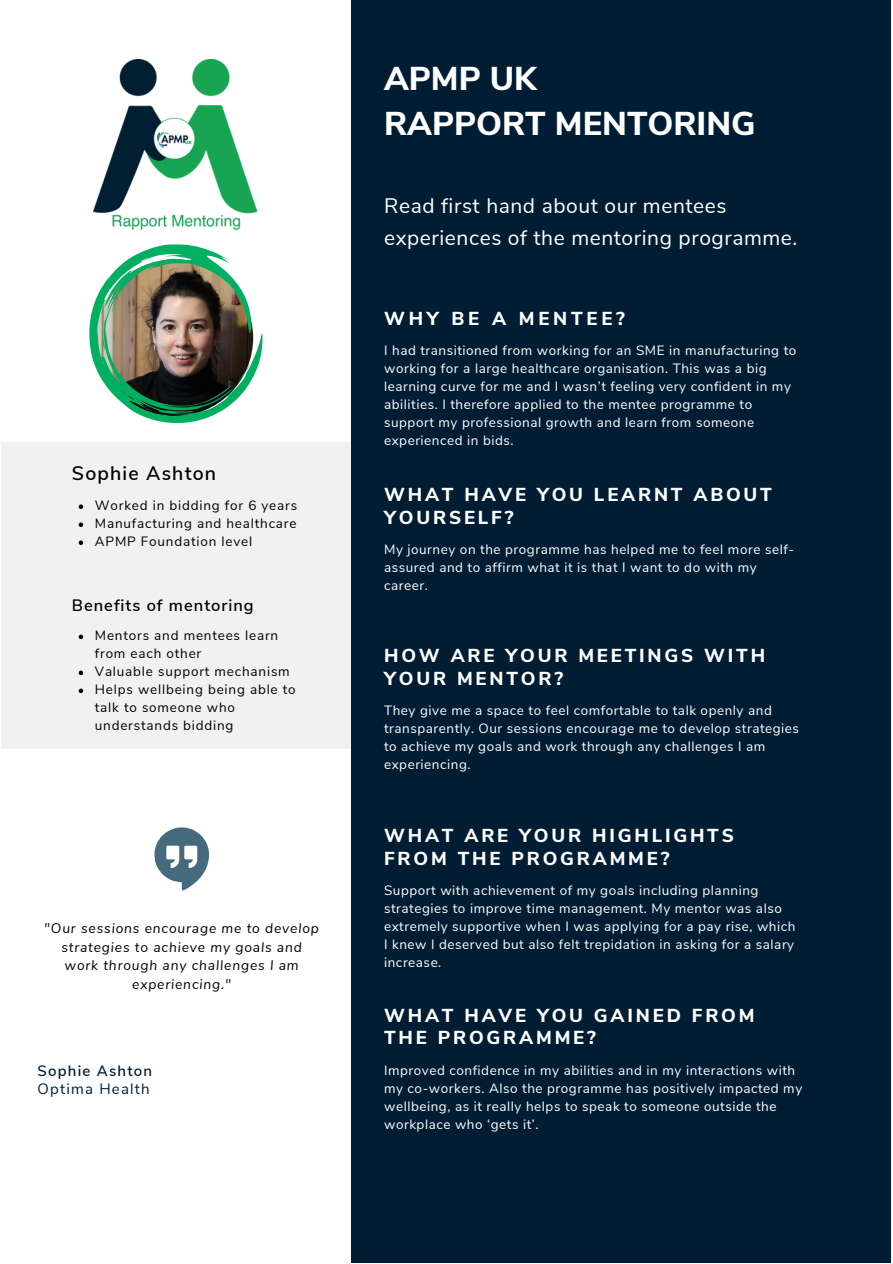
<style>
.page{position:relative;width:893px;height:1264px;background:#fff}
.page>*{position:absolute;margin:0;border:0;box-sizing:border-box;transform-origin:0 0}
.t1{font:800 33px/45px "Nunito Sans";color:#fff}
.t2{font:21px/32.5px "Nunito Sans";letter-spacing:.025em;color:#fff}
.t3{font:600 19.5px "Nunito Sans";letter-spacing:.06em;color:#000}
.t4{font:800 18.75px/22.5px "Nunito Sans";letter-spacing:.15em;color:#fff}
.t5{font:800 18.75px "Nunito Sans";letter-spacing:.2em;color:#fff}
.t6{font:600 16.5px "Nunito Sans";letter-spacing:.06em;color:#000}
.t7{font:600 15px "Nunito Sans";letter-spacing:.08em;color:#001d34}
.t8{font:15px "Nunito Sans";letter-spacing:.08em;color:#001d34}
.t9{font:italic 13.8px/18.8px "Nunito Sans";letter-spacing:.06em;color:#000;text-align:center}
.t10{font:13.5px/18px "Nunito Sans";letter-spacing:.04em;color:#fff}
.t11{font:13.5px/18px "Nunito Sans";letter-spacing:.06em;color:#000}
</style>
<div class="page">
<svg style="left:154px;top:827px;width:55px;height:63px"></svg>
<div style="left:1px;top:442px;width:350px;height:307px;background:#f1f1f1"></div>
<img style="left:89px;top:244px;width:173px;height:179px">
<div style="left:351px;top:0;width:540px;height:1262px;background:#001d34"></div>
<img style="left:93px;top:59px;width:163px;height:170px">
<svg style="left:79px;top:634px;width:4px;height:5px"></svg>
<svg style="left:79px;top:670px;width:4px;height:5px"></svg>
<svg style="left:79px;top:688px;width:4px;height:5px"></svg>
<svg style="left:79px;top:504px;width:4px;height:5px"></svg>
<svg style="left:79px;top:522px;width:4px;height:5px"></svg>
<svg style="left:79px;top:540px;width:4px;height:5px"></svg>
<h3 class="t3" style="left:72px;top:460px;width:146px">Sophie Ashton</h3>
<p class="t11" style="left:95px;top:496px;width:204px;text-align:justify">Worked in bidding for 6 years Manufacturing and healthcare APMP Foundation level</p>
<p class="t6" style="left:72px;top:594px;width:183px">Benefits of mentoring</p>
<p class="t11" style="left:95px;top:626px;width:202px">Mentors and mentees learn from each other<br>Valuable support mechanism<br>Helps wellbeing being able to talk to someone who understands bidding</p>
<p class="t9" style="left:44px;top:919px;width:276px">"Our sessions encourage me to develop strategies to achieve my goals and work through any challenges I am experiencing."</p>
<p class="t7" style="left:38px;top:1061px;width:116px">Sophie Ashton</p>
<p class="t8" style="left:38px;top:1079px;width:113px">Optima Health</p>
<h1 class="t1" style="left:384px;top:56px;width:373px">APMP UK<br>RAPPORT MENTORING</h1>
<h2 class="t2" style="left:384px;top:189px;width:415px">Read first hand about our mentees experiences of the mentoring programme.</h2>
<h3 class="t5" style="left:384px;top:306px;width:242px">WHY BE A MENTEE?</h3>
<p class="t10" style="left:384px;top:341px;width:413px">I had transitioned from working for an SME in manufacturing to working for a large healthcare organisation. This was a big learning curve for me and I wasn’t feeling very confident in my abilities. I therefore applied to the mentee programme to support my professional growth and learn from someone experienced in bids.</p>
<h3 class="t4" style="left:384px;top:483px;width:389px">WHAT HAVE YOU LEARNT ABOUT<br>YOURSELF?</h3>
<p class="t10" style="left:384px;top:540px;width:411px">My journey on the programme has helped me to feel more self&shy;assured and to affirm what it is that I want to do with my career.</p>
<h3 class="t4" style="left:384px;top:645px;width:382px">HOW ARE YOUR MEETINGS WITH<br>YOUR MENTOR?</h3>
<p class="t10" style="left:384px;top:701px;width:416px">They give me a space to feel comfortable to talk openly and transparently. Our sessions encourage me to develop strategies to achieve my goals and work through any challenges I am experiencing.</p>
<h3 class="t4" style="left:384px;top:824px;width:351px">WHAT ARE YOUR HIGHLIGHTS<br>FROM THE PROGRAMME?</h3>
<p class="t10" style="left:384px;top:881px;width:413px">Support with achievement of my goals including planning strategies to improve time management. My mentor was also extremely supportive when I was applying for a pay rise, which I knew I deserved but also felt trepidation in asking for a salary increase.</p>
<h3 class="t4" style="left:384px;top:1004px;width:372px">WHAT HAVE YOU GAINED FROM<br>THE PROGRAMME?</h3>
<p class="t10" style="left:384px;top:1061px;width:419px">Improved confidence in my abilities and in my interactions with my co-workers. Also the programme has positively impacted my wellbeing, as it really helps to speak to someone outside the workplace who ‘gets it’.</p>
</div>
